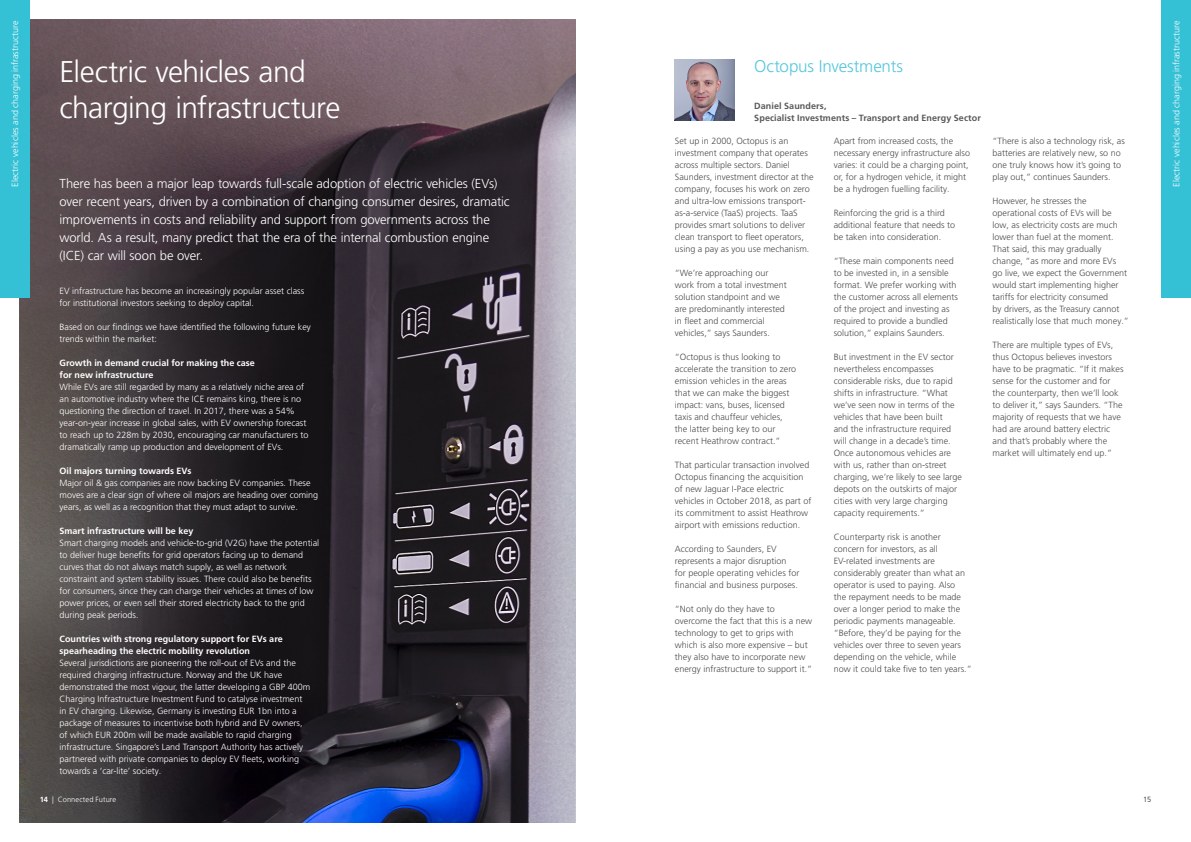
<style>
.page{position:relative;width:1191px;height:842px;background:#fff}
.page>*{position:absolute;margin:0;border:0;box-sizing:border-box;transform-origin:0 0}
.Head_4___30_36pt___L{font:300 30px/36px "Frutiger LT Pro";letter-spacing:-.02em;color:#fff}
.Intro_4___17_22pt{font:300 17px "Frutiger LT Pro";letter-spacing:-.01em;color:#56c7db}
.Sub_1___13_18pt___Li{font:300 13px/18px "Frutiger LT Pro";letter-spacing:-.01em;color:#fff}
.Body{font:300 9px/12px "Frutiger LT Pro";color:#4b4c4d}
.Body-2{font:300 9px/12px "Frutiger LT Pro";color:#fff}
.Body-3{font:700 9px/12px "Frutiger LT Pro";color:#fff}
.Register___9_12pt{font:300 9px "Frutiger LT Pro";color:#fff}
.Sub_5___9_12pt___Bol{font:700 9px "Frutiger LT Pro";letter-spacing:.01em;color:#57585a}
.Page___left___7_5_10{font:300 7.5px "Frutiger LT Pro";letter-spacing:.005em;color:#fff}
.t1{font:300 7.5px "Frutiger LT Pro";color:#231f20}
.s1{font-weight:700}
</style>
<div class="page">
<img style="left:20px;top:20px;width:555px;height:802px">
<div style="left:0;top:0;width:30px;height:298px;background:#34c1d6"></div>
<div style="left:1161px;top:0;width:30px;height:298px;background:#34c1d6"></div>
<img style="left:675px;top:60px;width:59px;height:61px">
<p class="Register___9_12pt" style="left:10px;top:187px;width:168px;rotate:-90deg">Electric vehicles and charging infrastructure</p>
<p class="Register___9_12pt" style="left:1171px;top:187px;width:168px;rotate:-90deg">Electric vehicles and charging infrastructure</p>
<p class="Head_4___30_36pt___L" style="left:60px;top:54px;width:282px">Electric vehicles and charging infrastructure</p>
<p class="Intro_4___17_22pt" style="left:754px;top:57px;width:150px">Octopus Investments</p>
<p class="Sub_5___9_12pt___Bol" style="left:754px;top:100px;width:74px">Daniel Saunders,</p>
<p class="Sub_5___9_12pt___Bol" style="left:754px;top:112px;width:228px">Specialist Investments – Transport and Energy Sector</p>
<p class="Body" style="left:833px;top:134px;width:138px">Apart from increased costs, the necessary energy infrastructure also varies: it could be a charging point, or, for a hydrogen vehicle, it might be a hydrogen fuelling facility.</p>
<p class="Body" style="left:833px;top:207px;width:123px">Reinforcing the grid is a third additional feature that needs to be taken into consideration.</p>
<p class="Body" style="left:833px;top:255px;width:126px">“These main components need to be invested in, in a sensible format. We prefer working with the customer across all elements of the project and investing as required to provide a bundled solution,” explains Saunders.</p>
<p class="Body" style="left:833px;top:351px;width:130px">But investment in the EV sector nevertheless encompasses considerable risks, due to rapid shifts in infrastructure. “What we’ve seen now in terms of the vehicles that have been built<br>and the infrastructure required will change in a decade’s time.<br>Once autonomous vehicles are with us, rather than on-street charging, we’re likely to see large depots on the outskirts of major cities with very large charging capacity requirements.”</p>
<p class="Body" style="left:833px;top:531px;width:140px">Counterparty risk is another concern for investors, as all<br>EV-related investments are considerably greater than what an operator is used to paying. Also<br>the repayment needs to be made over a longer period to make the periodic payments manageable. “Before, they’d be paying for the vehicles over three to seven years depending on the vehicle, while now it could take five to ten years.”</p>
<p class="Body" style="left:992px;top:134px;width:134px">“There is also a technology risk, as batteries are relatively new, so no one truly knows how it’s going to play out,” continues Saunders.</p>
<p class="Body" style="left:992px;top:195px;width:138px">However, he stresses the operational costs of EVs will be low, as electricity costs are much lower than fuel at the moment.<br>That said, this may gradually change, “as more and more EVs<br>go live, we expect the Government would start implementing higher tariffs for electricity consumed<br>by drivers, as the Treasury cannot realistically lose that much money.”</p>
<p class="Body" style="left:992px;top:339px;width:133px">There are multiple types of EVs, thus Octopus believes investors have to be pragmatic. “If it makes sense for the customer and for the counterparty, then we’ll look to deliver it,” says Saunders. “The majority of requests that we have had are around battery electric and that’s probably where the market will ultimately end up.”</p>
<p class="Body" style="left:675px;top:134px;width:140px">Set up in 2000, Octopus is an investment company that operates across multiple sectors. Daniel Saunders, investment director at the company, focuses his work on zero and ultra-low emissions transport&shy;as-a-service (TaaS) projects. TaaS provides smart solutions to deliver clean transport to fleet operators, using a pay as you use mechanism.</p>
<p class="Body" style="left:675px;top:267px;width:113px">“We’re approaching our work from a total investment solution standpoint and we are predominantly interested in fleet and commercial vehicles,” says Saunders.</p>
<p class="Body" style="left:675px;top:351px;width:123px">“Octopus is thus looking to accelerate the transition to zero emission vehicles in the areas that we can make the biggest impact: vans, buses, licensed taxis and chauffeur vehicles, the latter being key to our recent Heathrow contract.”</p>
<p class="Body" style="left:675px;top:459px;width:138px">That particular transaction involved Octopus financing the acquisition of new Jaguar I-Pace electric vehicles in October 2018, as part of its commitment to assist Heathrow airport with emissions reduction.</p>
<p class="Body" style="left:675px;top:543px;width:126px">According to Saunders, EV represents a major disruption for people operating vehicles for financial and business purposes.</p>
<p class="Body" style="left:675px;top:603px;width:139px">“Not only do they have to overcome the fact that this is a new technology to get to grips with which is also more expensive – but they also have to incorporate new energy infrastructure to support it.”</p>
<p class="Sub_1___13_18pt___Li" style="left:60px;top:175px;width:452px">There has been a major leap towards full-scale adoption of electric vehicles (EVs) over recent years, driven by a combination of changing consumer desires, dramatic improvements in costs and reliability and support from governments across the world. As a result, many predict that the era of the internal combustion engine (ICE) car will soon be over.</p>
<p class="Body-2" style="left:60px;top:285px;width:246px">EV infrastructure has become an increasingly popular asset class</p>
<p class="Body-2" style="left:60px;top:297px;width:196px">for institutional investors seeking to deploy capital.</p>
<p class="Body-2" style="left:60px;top:321px;width:253px">Based on our findings we have identified the following future key trends within the market:</p>
<p class="Body-3" style="left:60px;top:356px;width:197px">Growth in demand crucial for making the case</p>
<p class="Body-3" style="left:60px;top:368px;width:95px">for new infrastructure</p>
<p class="Body-2" style="left:60px;top:381px;width:250px">While EVs are still regarded by many as a relatively niche area of an automotive industry where the ICE remains king, there is no questioning the direction of travel. In 2017, there was a 54% year-on-year increase in global sales, with EV ownership forecast to reach up to 228m by 2030, encouraging car manufacturers to dramatically ramp up production and development of EVs.</p>
<p class="Body-3" style="left:60px;top:465px;width:134px">Oil majors turning towards EVs</p>
<p class="Body-2" style="left:60px;top:477px;width:260px">Major oil &amp; gas companies are now backing EV companies. These moves are a clear sign of where oil majors are heading over coming years, as well as a recognition that they must adapt to survive.</p>
<p class="Body-3" style="left:60px;top:525px;width:135px">Smart infrastructure will be key</p>
<p class="Body-2" style="left:60px;top:537px;width:261px">Smart charging models and vehicle-to-grid (V2G) have the potential</p>
<p class="Body-2" style="left:60px;top:549px;width:256px">to deliver huge benefits for grid operators facing up to demand curves that do not always match supply, as well as network constraint and system stability issues. There could also be benefits for consumers, since they can charge their vehicles at times of low power prices, or even sell their stored electricity back to the grid during peak periods.</p>
<p class="Body-3" style="left:60px;top:633px;width:225px">Countries with strong regulatory support for EVs are spearheading the electric mobility revolution</p>
<p class="Body-2" style="left:60px;top:657px;width:252px">Several jurisdictions are pioneering the roll-out of EVs and the required charging infrastructure. Norway and the UK have demonstrated the most vigour, the latter developing a GBP 400m Charging Infrastructure Investment Fund to catalyse investment in EV charging. Likewise, Germany is investing EUR 1bn into a package of measures to incentivise both hybrid and EV owners, of which EUR 200m will be made available to rapid charging infrastructure. Singapore’s Land Transport Authority has actively partnered with private companies to deploy EV fleets, working towards a ‘car-lite’ society.</p>
<p class="Page___left___7_5_10" style="left:40px;top:795px;width:78px"><span class="s1">14</span> | Connected Future</p>
<p class="t1" style="left:1143px;top:795px;width:9px">15</p>
</div>
